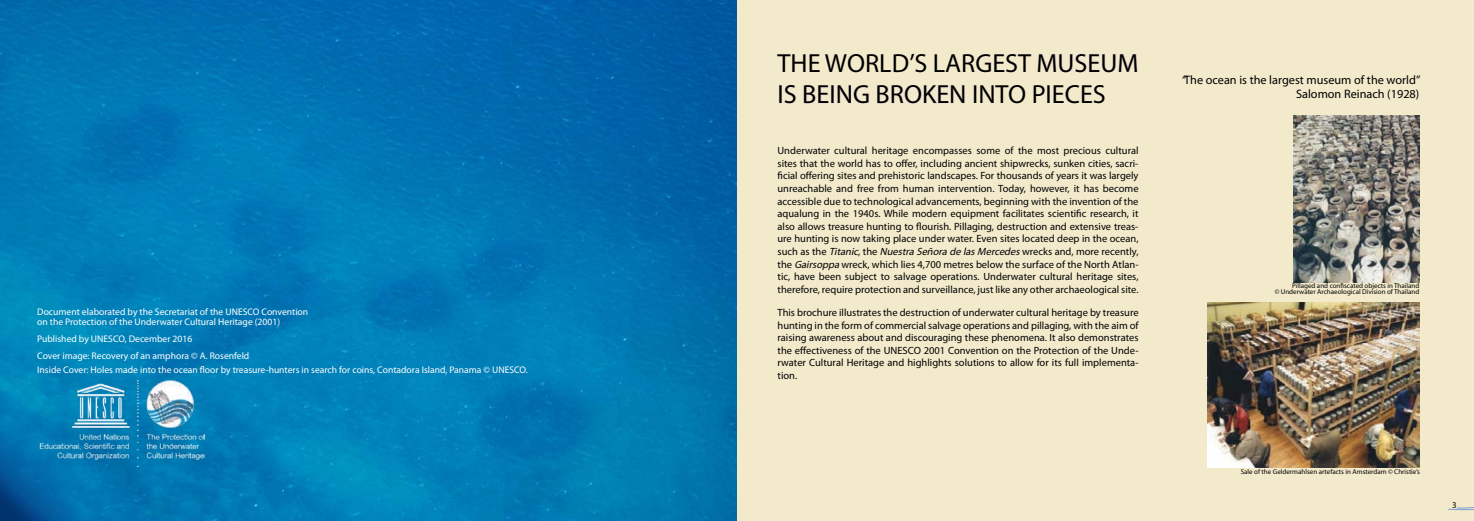
<style>
.page{position:relative;width:1474px;height:521px;background:#fff}
.page>*{position:absolute;margin:0;border:0;box-sizing:border-box;transform-origin:0 0}
.t1{font:26.25px/31.5px "Myriad Pro";color:#000}
.t2{font:12.25px/14.7px "Myriad Pro";color:#000;text-align:right}
.t3{font:10.5px/12.6px "Myriad Pro";color:#000;text-align:justify}
.t4{font:9.62px/10.5px "Myriad Pro";color:#fff}
.t5{font:8.75px "Myriad Pro";color:#000}
.t6{font:7px/6.1px "Myriad Pro";color:#000;text-align:right}
.s1{font-style:italic}
</style>
<div class="page">
<img style="left:0;top:0;width:737px;height:521px">
<div style="left:737px;top:0;width:736px;height:521px;background:#f3eacc"></div>
<svg style="left:1448px;top:507px;width:25px;height:3px"></svg>
<img style="left:39px;top:381px;width:165px;height:86px">
<img style="left:1293px;top:116px;width:126px;height:166px">
<img style="left:1207px;top:302px;width:212px;height:165px">
<p class="t4" style="left:37px;top:306px;width:272px">Document elaborated by the Secretariat of the UNESCO Convention on the Protection of the Underwater Cultural Heritage (2001)</p>
<p class="t4" style="left:37px;top:330px;width:214px;line-height:16.7px">Published by UNESCO, December 2016<br>Cover image: Recovery of an amphora © A. Rosenfeld</p>
<p class="t4" style="left:37px;top:364px;width:492px">Inside Cover: Holes made into the ocean floor by treasure-hunters in search for coins, Contadora Island, Panama © UNESCO.</p>
<h1 class="t1" style="left:777px;top:47px;width:362px">THE WORLD’S LARGEST MUSEUM<br>IS BEING BROKEN INTO PIECES</h1>
<p class="t3" style="left:777px;top:144px;width:362px">Underwater cultural heritage encompasses some of the most precious cultural sites that the world has to offer, including ancient shipwrecks, sunken cities, sacri&shy;ficial offering sites and prehistoric landscapes. For thousands of years it was largely unreachable and free from human intervention. Today, however, it has become accessible due to technological advancements, beginning with the invention of the aqualung in the 1940s. While modern equipment facilitates scientific research, it also allows treasure hunting to flourish. Pillaging, destruction and extensive treas&shy;ure hunting is now taking place under water. Even sites located deep in the ocean, s u c h a s t h e <span class="s1">Titanic</span>, t h e <span class="s1">Nuestra Señora de lasMercedes</span>w re c ks a n d , m o re re c e n t l y, the <span class="s1">Gairsoppa</span> wreck, which lies 4,700 metres below the surface of the North Atlan&shy;tic, have been subject to salvage operations. Underwater cultural heritage sites, therefore, require protection and surveillance, just like any other archaeological site.</p>
<p class="t3" style="left:777px;top:306px;width:362px">This brochure illustrates the destruction of underwater cultural heritage by treasure hunting in the form of commercial salvage operations and pillaging, with the aim of raising awareness about and discouraging these phenomena. It also demonstrates the effectiveness of the UNESCO 2001 Convention on the Protection of the Unde&shy;rwater Cultural Heritage and highlights solutions to allow for its full implementa&shy;tion.</p>
<p class="t2" style="left:1179px;top:72px;width:242px"><span class="s1">“</span>The ocean is the largest museum of the world”<br>Salomon Reinach (1928)</p>
<p class="t6" style="left:1274px;top:282px;width:146px">Pillaged and confiscated objects in Thailand<br>© Underwater Archaeological Division of Thailand</p>
<p class="t6" style="left:1240px;top:469px;width:181px">Sale of the Geldermahlsen artefacts in Amsterdam © Christie’s</p>
<p class="t5" style="left:1451px;top:500px;width:6px">3</p>
</div>
